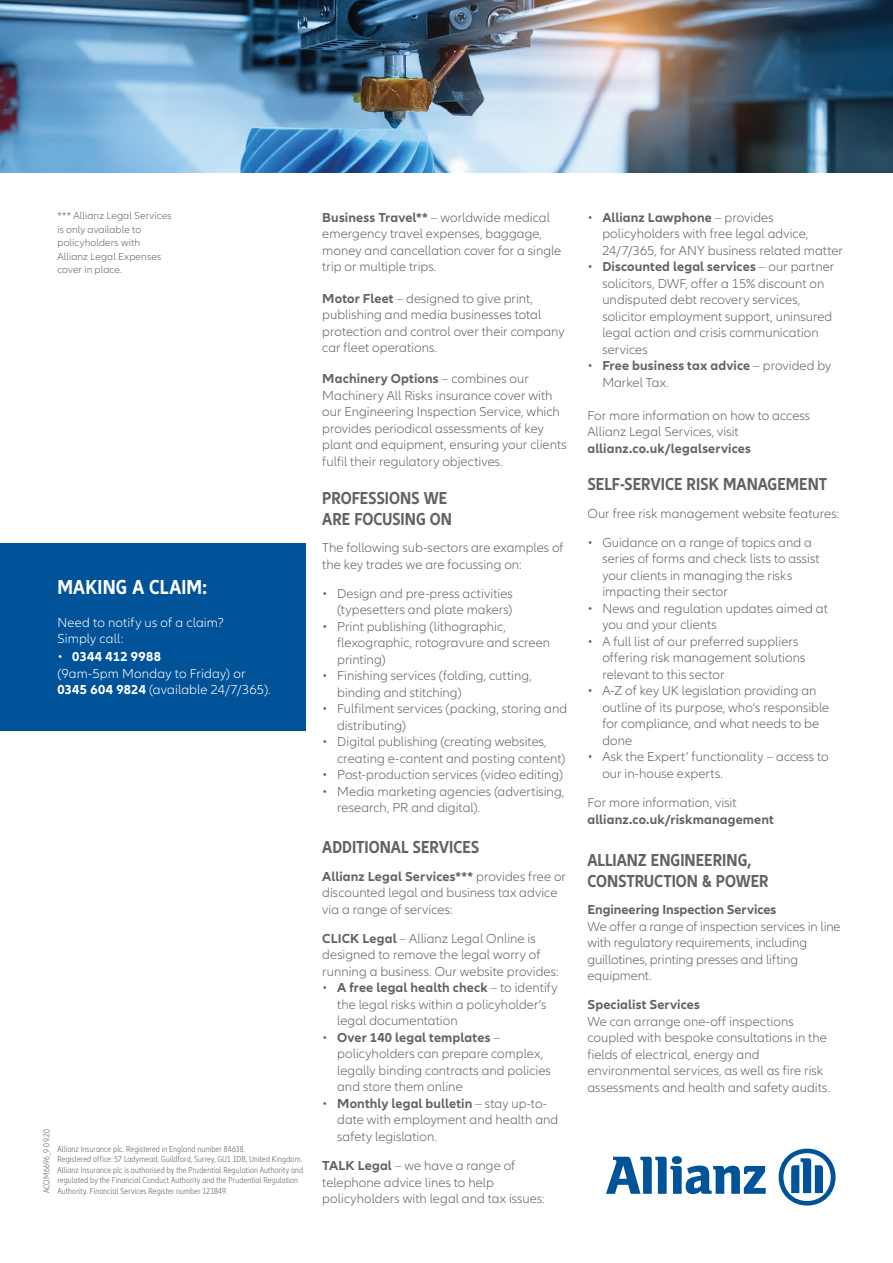
<style>
.page{position:relative;width:893px;height:1263px;background:#fff}
.page>*{position:absolute;margin:0;border:0;box-sizing:border-box;transform-origin:0 0}
.t1{font:700 condensed 21px "Allianz Neo";letter-spacing:.01em;color:#fff}
.t2{font:700 condensed 18px/21px "Allianz Neo";color:#636366}
.t3{font:300 13.5px/16.5px "Allianz Neo";color:#636366}
.t4{font:700 13.5px "Allianz Neo";letter-spacing:.005em;color:#636366}
.t5{font:300 13.5px/16.5px "Allianz Neo";letter-spacing:.01em;color:#fff}
.t6{font:300 10.5px/13.5px "Allianz Neo";letter-spacing:.015em;color:#636366}
.t7{font:300 condensed 9px/10.5px "Allianz Neo";letter-spacing:.02em;color:#636366}
.s1{font-weight:700}
</style>
<div class="page">
<svg style="left:606px;top:1156px;width:160px;height:38px"></svg>
<svg style="left:779px;top:1148px;width:57px;height:57px"></svg>
<div style="left:0;top:543px;width:305px;height:187px;background:#015399"></div>
<img style="left:0;top:0;width:893px;height:172px">
<p class="t6" style="left:57px;top:209px;width:116px">*** Allianz Legal Services is only available to policyholders with<br>Allianz Legal Expenses cover in place.</p>
<h1 class="t1" style="left:57px;top:574px;width:151px">MAKING A CLAIM:</h1>
<p class="t5" style="left:57px;top:614px;width:168px">Need to notify us of a claim?<br>Simply call:</p>
<p class="t5" style="left:57px;top:649px;width:215px">• <span class="s1">0344 412 9988<br></span>(9am-5pm Monday to Friday) or<br><span class="s1">0345 604 9824</span> (available 24/7/365).</p>
<p class="t7" style="left:42px;top:1193px;width:66px;rotate:-90deg">ACOM6696_9 09.20</p>
<p class="t7" style="left:57px;top:1144px;width:247px">Allianz Insurance plc. Registered in England number 84638.<br>Registered office: 57 Ladymead, Guildford, Surrey, GU1 1DB, United Kingdom.<br>Allianz Insurance plc is authorised by the Prudential Regulation Authority and regulated by the Financial Conduct Authority and the Prudential Regulation</p>
<p class="t7" style="left:57px;top:1186px;width:171px">Authority. Financial Services Register number 121849.</p>
<p class="t3" style="left:322px;top:209px;width:241px"><span class="s1">Business Travel**</span> – worldwide medical emergency travel expenses, baggage, money and cancellation cover for a single trip or multiple trips.</p>
<p class="t3" style="left:322px;top:290px;width:244px"><span class="s1">Motor Fleet</span> – designed to give print, publishing and media businesses total protection and control over their company car fleet operations.</p>
<p class="t3" style="left:322px;top:371px;width:246px"><span class="s1">Machinery Options</span> – combines our Machinery All Risks insurance cover with our Engineering Inspection Service, which provides periodical assessments of key plant and equipment, ensuring your clients fulfil their regulatory objectives.</p>
<h2 class="t2" style="left:322px;top:488px;width:131px">PROFESSIONS WE<br>ARE FOCUSING ON</h2>
<p class="t3" style="left:322px;top:540px;width:243px">The following sub-sectors are examples of the key trades we are focussing on:</p>
<p class="t3" style="left:322px;top:585px;width:192px;text-align:right">• Design and pre-press activities (typesetters and plate makers)</p>
<p class="t3" style="left:337px;top:618px;width:214px;text-indent:-15px">• Print publishing (lithographic, flexographic, rotogravure and screen printing)</p>
<p class="t3" style="left:337px;top:668px;width:196px;text-indent:-15px">• Finishing services (folding, cutting, binding and stitching)</p>
<p class="t3" style="left:337px;top:701px;width:231px;text-indent:-15px">• Fulfilment services (packing, storing and distributing)</p>
<p class="t3" style="left:337px;top:734px;width:230px;text-indent:-15px">• Digital publishing (creating websites, creating e-content and posting content)</p>
<p class="t3" style="left:322px;top:767px;width:242px">• Post-production services (video editing)</p>
<p class="t3" style="left:337px;top:783px;width:229px;text-indent:-15px">• Media marketing agencies (advertising, research, PR and digital).</p>
<h2 class="t2" style="left:322px;top:837px;width:158px">ADDITIONAL SERVICES</h2>
<p class="t3" style="left:322px;top:868px;width:245px"><span class="s1">Allianz Legal Services***</span> provides free or discounted legal and business tax advice via a range of services:</p>
<p class="t3" style="left:322px;top:930px;width:238px"><span class="s1">CLICK Legal</span> – Allianz Legal Online is designed to remove the legal worry of running a business. Our website provides:</p>
<p class="t3" style="left:337px;top:980px;width:222px;text-indent:-15px">• <span class="s1">A free legal health check</span> – to identify the legal risks within a policyholder’s legal documentation</p>
<p class="t3" style="left:337px;top:1029px;width:215px;text-indent:-15px">• <span class="s1">Over 140 legal templates</span> – policyholders can prepare complex, legally binding contracts and policies and store them online</p>
<p class="t3" style="left:337px;top:1095px;width:223px;text-indent:-15px">• <span class="s1">Monthly legal bulletin</span> – stay up-to&shy;date with employment and health and safety legislation.</p>
<p class="t3" style="left:322px;top:1158px;width:224px"><span class="s1">TALK Legal</span> – we have a range of telephone advice lines to help policyholders with legal and tax issues:</p>
<p class="t3" style="left:602px;top:209px;width:242px;text-indent:-15px">• <span class="s1">Allianz Lawphone</span> – provides policyholders with free legal advice,<br>24/7/365, for ANY business related matter</p>
<p class="t3" style="left:602px;top:259px;width:234px;text-indent:-15px">• <span class="s1">Discounted legal services</span> – our partner solicitors, DWF, offer a 15% discount on undisputed debt recovery services, solicitor employment support, uninsured legal action and crisis communication services</p>
<p class="t3" style="left:602px;top:358px;width:231px;text-indent:-15px">• <span class="s1">Free business tax advice</span> – provided by<br>Markel Tax.</p>
<p class="t3" style="left:587px;top:407px;width:224px">For more information on how to access<br>Allianz Legal Services, visit</p>
<p class="t4" style="left:587px;top:440px;width:165px">allianz.co.uk/legalservices</p>
<h2 class="t2" style="left:587px;top:474px;width:241px">SELF-SERVICE RISK MANAGEMENT</h2>
<p class="t3" style="left:587px;top:505px;width:253px">Our free risk management website features:</p>
<p class="t3" style="left:602px;top:534px;width:219px;text-indent:-15px">• Guidance on a range of topics and a series of forms and check lists to assist your clients in managing the risks impacting their sector</p>
<p class="t3" style="left:602px;top:600px;width:227px;text-indent:-15px">• News and regulation updates aimed at you and your clients</p>
<p class="t3" style="left:602px;top:633px;width:205px;text-indent:-15px">• A full list of our preferred suppliers offering risk management solutions relevant to this sector</p>
<p class="t3" style="left:602px;top:683px;width:228px;text-indent:-15px">• A-Z of key UK legislation providing an outline of its purpose, who‘s responsible for compliance, and what needs to be done</p>
<p class="t3" style="left:602px;top:749px;width:228px;text-indent:-15px">• Ask the Expert’ functionality – access to our in-house experts.</p>
<p class="t3" style="left:587px;top:795px;width:151px">For more information, visit</p>
<p class="t4" style="left:587px;top:811px;width:188px">allianz.co.uk/riskmanagement</p>
<h2 class="t2" style="left:587px;top:850px;width:183px">ALLIANZ ENGINEERING,<br>CONSTRUCTION &amp; POWER</h2>
<p class="t4" style="left:587px;top:902px;width:190px">Engineering Inspection Services</p>
<p class="t3" style="left:587px;top:918px;width:255px">We offer a range of inspection services in line with regulatory requirements, including guillotines, printing presses and lifting equipment.</p>
<p class="t4" style="left:587px;top:997px;width:114px">Specialist Services</p>
<p class="t3" style="left:587px;top:1013px;width:244px">We can arrange one-off inspections coupled with bespoke consultations in the fields of electrical, energy and environmental services, as well as fire risk assessments and health and safety audits.</p>
</div>
